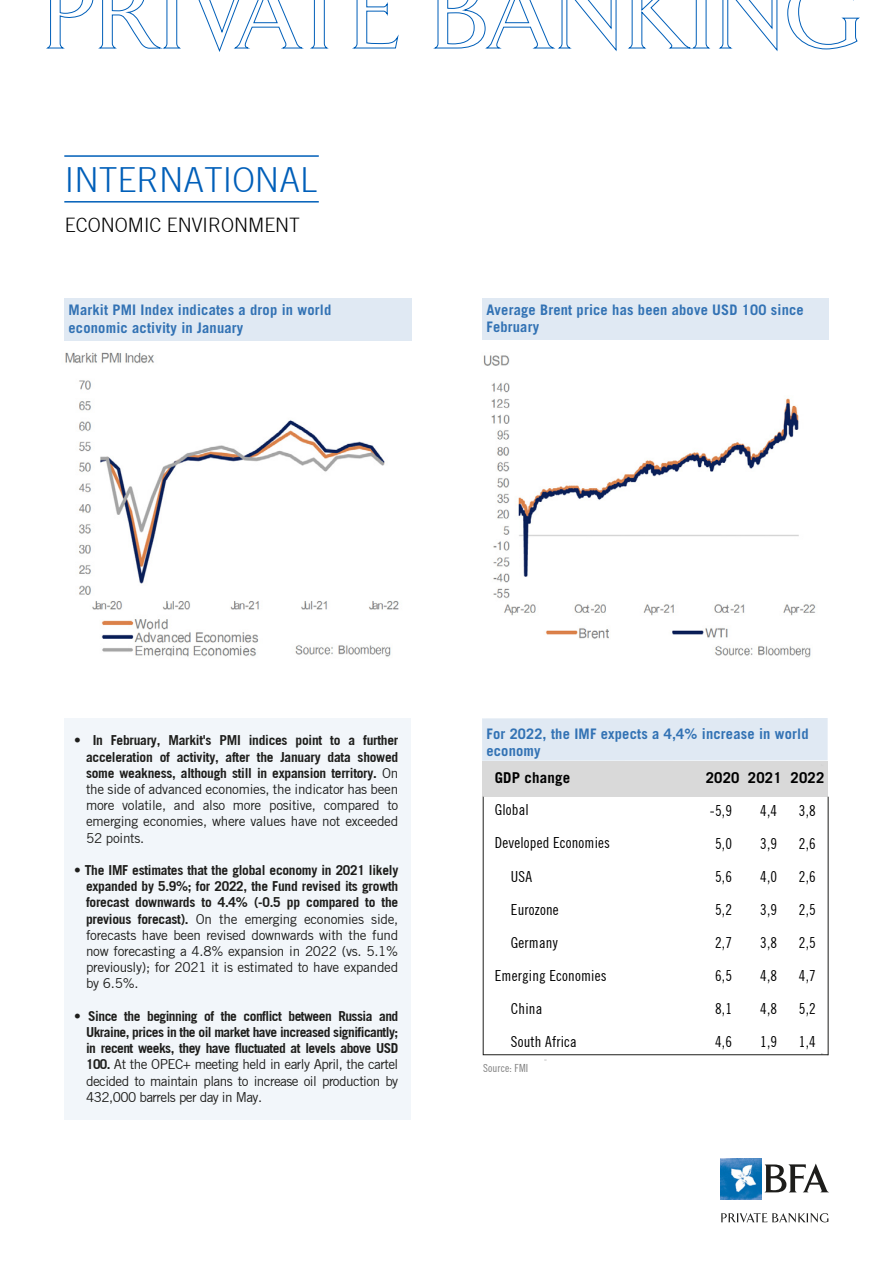
<style>
.page{position:relative;width:893px;height:1263px;background:#fff}
.page>*{position:absolute;margin:0;border:0;box-sizing:border-box;transform-origin:0 0}
.t1{font:300 33.9px "Trade Gothic";color:#005fb9}
.t2{font:300 19.5px "Trade Gothic";color:#010101}
.t3{font:15px "Trade Gothic Cond Eighteen";letter-spacing:.01em;color:#000}
.t4{font:700 15px "Trade Gothic LT Std";letter-spacing:.01em;color:#000}
.t5{font:700 14.55px/17.4px "Trade Gothic LT Std";letter-spacing:.01em;color:#3272b4}
.t6{font:13.5px/16.2px "Trade Gothic";letter-spacing:-.02em;color:#1d1d1b;text-align:justify}
.t7{font:700 13.5px/16.2px "Trade Gothic";letter-spacing:-.04em;color:#1d1d1b;text-align:justify}
.t8{font:10.95px "Trade Gothic Cond Eighteen";letter-spacing:.01em;color:#7f7f7f}
.s1{font-weight:700}
.s2{font-weight:400}
</style>
<div class="page">
<div style="left:482px;top:298px;width:347px;height:41px;background:#e0e9f3"></div>
<svg style="left:46px;top:0;width:353px;height:51px"></svg>
<svg style="left:433px;top:0;width:184px;height:50px"></svg>
<svg style="left:628px;top:0;width:232px;height:50px"></svg>
<svg style="left:721px;top:1213px;width:108px;height:9px"></svg>
<img style="left:720px;top:1158px;width:41px;height:41px">
<svg style="left:764px;top:1163px;width:65px;height:29px"></svg>
<hr style="left:64px;top:201px;width:255px;height:2px;background:#005fb9">
<hr style="left:64px;top:155px;width:255px;height:2px;background:#005fb9">
<div style="left:64px;top:298px;width:348px;height:42px;background:#e0e9f3"></div>
<div style="left:65px;top:718px;width:346px;height:402px;background:#f2f6fa"></div>
<img style="left:65px;top:352px;width:334px;height:305px">
<img style="left:483px;top:355px;width:333px;height:303px">
<div style="left:482px;top:718px;width:346px;height:43px;background:#e0e9f3"></div>
<div style="left:482px;top:761px;width:346px;height:36px;background:#d9d9d9"></div>
<svg style="left:828px;top:796px;width:1px;height:259px"></svg>
<svg style="left:483px;top:796px;width:345px;height:259px"></svg>
<h1 class="t1" style="left:65px;top:160px;width:253px">INTERNATIONAL</h1>
<h2 class="t2" style="left:65px;top:214px;width:237px">ECONOMIC ENVIRONMENT</h2>
<p class="t5" style="left:69px;top:301px;width:264px">Markit PMI Index indicates a drop in world economic activity in January</p>
<p class="t5" style="left:486px;top:301px;width:319px">Average Brent price has been above USD 100 since<br>February</p>
<p class="t6" style="left:86px;top:732px;width:314px;text-indent:-12px">• <span class="s1">In February, Markit's PMI indices point to a further acceleration of activity, after the January data showed some weakness, although still in expansion territory.</span> On the side of advanced economies, the indicator has been more volatile, and also more positive, compared to emerging economies, where values have not exceeded 52 points.</p>
<p class="t6" style="left:86px;top:862px;width:314px;text-indent:-12px">• <span class="s1">The IMF estimates that the global economy in 2021 likely expanded by 5.9%; for 2022, the Fund revised its growth forecast downwards to 4.4% (-0.5 pp compared to the previous forecast).</span> On the emerging economies side, forecasts have been revised downwards with the fund now forecasting a 4.8% expansion in 2022 (vs. 5.1% previously); for 2021 it is estimated to have expanded by 6.5%.</p>
<p class="t7" style="left:86px;top:1008px;width:314px;text-indent:-12px"><span class="s2">•</span> Since the beginning of the conflict between Russia and Ukraine, prices in the oil market have increased significantly; in recent weeks, they have fluctuated at levels above USD 100. <span class="s2">At the OPEC+ meeting held in early April, the cartel decided to maintain plans to increase oil production by 432,000 barrels per day in May.</span></p>
<p class="t5" style="left:486px;top:724px;width:324px">For 2022, the IMF expects a 4,4% increase in world economy</p>
<p class="t4" style="left:495px;top:768px;width:77px">GDP change</p>
<p class="t3" style="left:495px;top:801px;width:36px">Global</p>
<p class="t3" style="left:495px;top:834px;width:117px">Developed Economies</p>
<p class="t3" style="left:511px;top:867px;width:23px">USA</p>
<p class="t3" style="left:511px;top:900px;width:49px">Eurozone</p>
<p class="t3" style="left:511px;top:933px;width:48px">Germany</p>
<p class="t3" style="left:495px;top:966px;width:113px">Emerging Economies</p>
<p class="t3" style="left:511px;top:999px;width:33px">China</p>
<p class="t3" style="left:511px;top:1032px;width:67px">South Africa</p>
<p class="t8" style="left:483px;top:1061px;width:47px">Source: FMI</p>
<p class="t4" style="left:706px;top:768px;width:120px">2020 2021 2022</p>
<p class="t3" style="left:710px;top:801px;width:24px">-5,9</p>
<p class="t3" style="left:760px;top:801px;width:18px">4,4</p>
<p class="t3" style="left:715px;top:834px;width:18px">5,0</p>
<p class="t3" style="left:760px;top:834px;width:18px">3,9</p>
<p class="t3" style="left:715px;top:867px;width:18px">5,6</p>
<p class="t3" style="left:760px;top:867px;width:18px">4,0</p>
<p class="t3" style="left:715px;top:901px;width:18px">5,2</p>
<p class="t3" style="left:760px;top:901px;width:18px">3,9</p>
<p class="t3" style="left:715px;top:934px;width:18px">2,7</p>
<p class="t3" style="left:760px;top:934px;width:18px">3,8</p>
<p class="t3" style="left:715px;top:967px;width:18px">6,5</p>
<p class="t3" style="left:760px;top:967px;width:18px">4,8</p>
<p class="t3" style="left:715px;top:1000px;width:18px">8,1</p>
<p class="t3" style="left:760px;top:1000px;width:18px">4,8</p>
<p class="t3" style="left:715px;top:1033px;width:18px">4,6</p>
<p class="t3" style="left:760px;top:1033px;width:18px">1,9</p>
<p class="t3" style="left:799px;top:801px;width:18px">3,8</p>
<p class="t3" style="left:799px;top:834px;width:18px">2,6</p>
<p class="t3" style="left:799px;top:868px;width:18px">2,6</p>
<p class="t3" style="left:799px;top:901px;width:18px">2,5</p>
<p class="t3" style="left:799px;top:934px;width:18px">2,5</p>
<p class="t3" style="left:799px;top:967px;width:18px">4,7</p>
<p class="t3" style="left:799px;top:1000px;width:18px">5,2</p>
<p class="t3" style="left:799px;top:1033px;width:18px">1,4</p>
</div>
